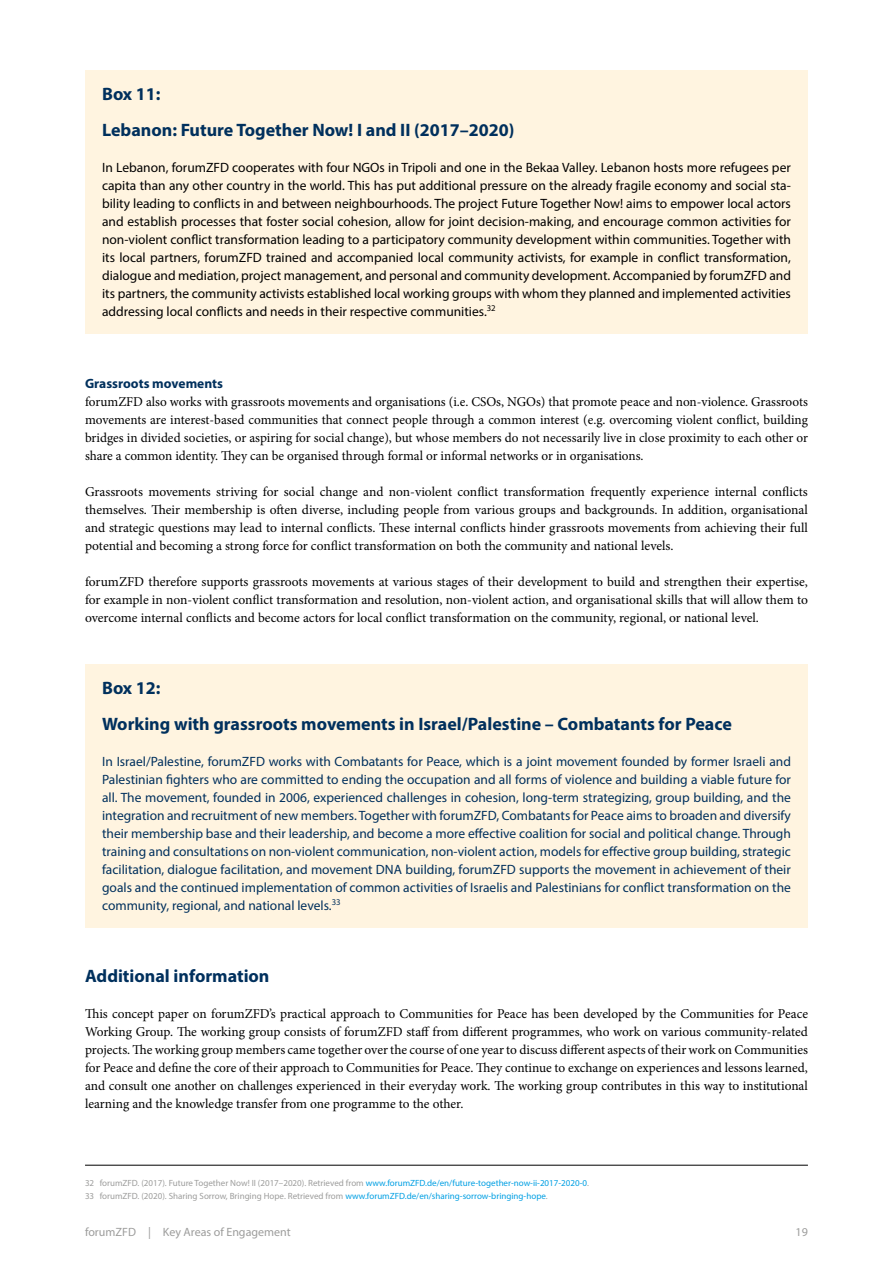
<style>
.page{position:relative;width:893px;height:1263px;background:#fff}
.page>*{position:absolute;margin:0;border:0;box-sizing:border-box;transform-origin:0 0}
.Uebungskasten_Headli{font:700 18px "Myriad Pro";color:#00305d}
.Head_2{font:700 18px "Myriad Pro";color:#00305d}
.Fließtext_normal{font:13.5px/18px "Minion Pro";letter-spacing:-.005em;color:#000;text-align:justify}
.Uebungskasten_Text{font:13.5px/18px "Myriad Pro";color:#000;text-align:justify}
.Uebungskasten_Headli-2{font:13.5px/18px "Myriad Pro";color:#00305d;text-align:justify}
.Head_3{font:700 13.5px "Myriad Pro";color:#00305d}
.t1{font:12px "Myriad Pro";color:#9d9d9c}
.Fussnoten{font:9px "Myriad Pro";color:#9d9d9c}
.s1{color:#009fe3}
</style>
<div class="page">
<div style="left:85px;top:70px;width:723px;height:49px;background:#fff4e0"></div>
<div style="left:85px;top:106px;width:723px;height:49px;background:#fff4e0"></div>
<div style="left:85px;top:146px;width:723px;height:188px;background:#fff4e0"></div>
<div style="left:85px;top:664px;width:723px;height:49px;background:#fff4e0"></div>
<div style="left:85px;top:700px;width:723px;height:66px;background:#fff4e0"></div>
<div style="left:85px;top:740px;width:723px;height:188px;background:#fff4e0"></div>
<hr style="left:85px;top:1165px;width:723px;height:1px;background:#000">
<p class="Uebungskasten_Headli" style="left:102px;top:82px;width:60px">Box 11:</p>
<p class="Uebungskasten_Headli" style="left:102px;top:118px;width:414px">Lebanon: Future Together Now! I and II (2017–2020)</p>
<p class="Uebungskasten_Text" style="left:102px;top:158px;width:690px">In Lebanon, forumZFD cooperates with four NGOs in Tripoli and one in the Bekaa Valley. Lebanon hosts more refugees per capita than any other country in the world. This has put additional pressure on the already fragile economy and social sta&shy;bility leading to conflicts in and between neighbourhoods. The project Future Together Now! aims to empower local actors and establish processes that foster social cohesion, allow for joint decision-making, and encourage common activities for non-violent conflict transformation leading to a participatory community development within communities. Together with its local partners, forumZFD trained and accompanied local community activists, for example in conflict transformation, dialogue and mediation, project management, and personal and community development. Accompanied by forumZFD and its partners, the community activists established local working groups with whom they planned and implemented activities addressing local conflicts and needs in their respective communities.<sup>32</sup></p>
<p class="Head_3" style="left:85px;top:374px;width:139px">Grassroots movements</p>
<p class="Fließtext_normal" style="left:85px;top:393px;width:724px">forumZFD also works with grassroots movements and organisations (i.e. CSOs, NGOs) that promote peace and non-violence. Grassroots movements are interest-based communities that connect people through a common interest (e.g. overcoming violent conflict, building bridges in divided societies, or aspiring for social change), but whose members do not necessarily live in close proximity to each other or share a common identity. They can be organised through formal or informal networks or in organisations.</p>
<p class="Fließtext_normal" style="left:85px;top:483px;width:724px">Grassroots movements striving for social change and non-violent conflict transformation frequently experience internal conflicts themselves. Their membership is often diverse, including people from various groups and backgrounds. In addition, organisational and strategic questions may lead to internal conflicts. These internal conflicts hinder grassroots movements from achieving their full potential and becoming a strong force for conflict transformation on both the community and national levels.</p>
<p class="Fließtext_normal" style="left:85px;top:573px;width:724px">forumZFD therefore supports grassroots movements at various stages of their development to build and strengthen their expertise, for example in non-violent conflict transformation and resolution, non-violent action, and organisational skills that will allow them to overcome internal conflicts and become actors for local conflict transformation on the community, regional, or national level.</p>
<p class="Uebungskasten_Headli" style="left:102px;top:676px;width:60px">Box 12:</p>
<p class="Uebungskasten_Headli" style="left:102px;top:712px;width:631px">Working with grassroots movements in Israel/Palestine – Combatants for Peace</p>
<p class="Uebungskasten_Headli-2" style="left:102px;top:752px;width:690px">In Israel/Palestine, forumZFD works with Combatants for Peace, which is a joint movement founded by former Israeli and Palestinian fighters who are committed to ending the occupation and all forms of violence and building a viable future for all. The movement, founded in 2006, experienced challenges in cohesion, long-term strategizing, group building, and the integration and recruitment of new members. Together with forumZFD, Combatants for Peace aims to broaden and diversify their membership base and their leadership, and become a more effective coalition for social and political change. Through training and consultations on non-violent communication, non-violent action, models for effective group building, strategic facilitation, dialogue facilitation, and movement DNA building, forumZFD supports the movement in achievement of their goals and the continued implementation of common activities of Israelis and Palestinians for conflict transformation on the community, regional, and national levels.<sup>33</sup></p>
<p class="Head_2" style="left:85px;top:964px;width:186px">Additional information</p>
<p class="Fließtext_normal" style="left:85px;top:1005px;width:724px">This concept paper on forumZFD’s practical approach to Communities for Peace has been developed by the Communities for Peace Working Group. The working group consists of forumZFD staff from different programmes, who work on various community-related projects. The working group members came together over the course of one year to discuss different aspects of their work on Communities for Peace and define the core of their approach to Communities for Peace. They continue to exchange on experiences and lessons learned, and consult one another on challenges experienced in their everyday work. The working group contributes in this way to institutional learning and the knowledge transfer from one programme to the other.</p>
<p class="Fussnoten" style="left:85px;top:1178px;width:505px">32 forumZFD. (2017). Future Together Now! II (2017–2020). Retrieved from <span class="s1">www.forumZFD.de/en/future-together-now-ii-2017-2020-0</span>.</p>
<p class="Fussnoten" style="left:85px;top:1190px;width:464px">33 forumZFD. (2020). Sharing Sorrow, Bringing Hope. Retrieved from <span class="s1">www.forumZFD.de/en/sharing-sorrow-bringing-hope</span>.</p>
<p class="t1" style="left:85px;top:1224px;width:207px">forumZFD | Key Areas of Engagement</p>
<p class="t1" style="left:796px;top:1224px;width:14px">19</p>
</div>
